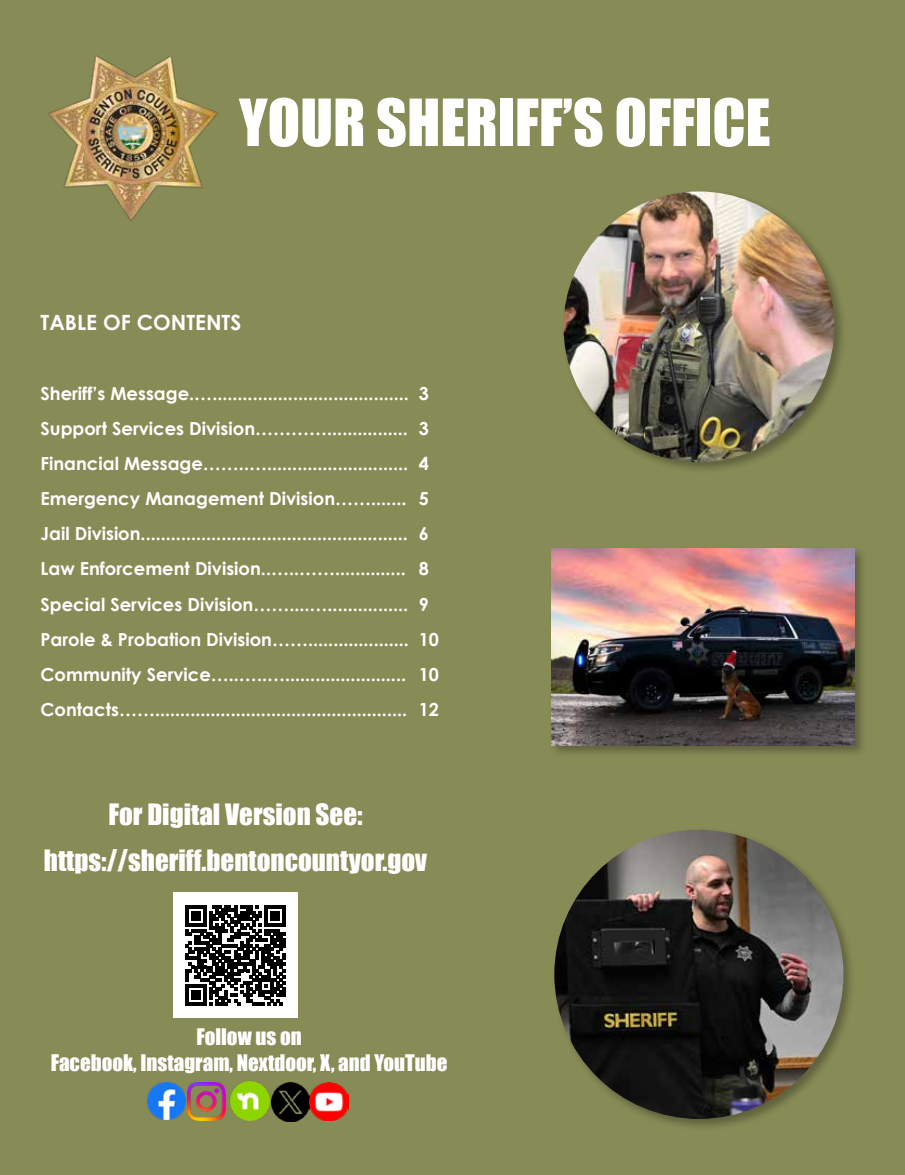
<style>
.page{position:relative;width:905px;height:1175px;background:#fff}
.page>*{position:absolute;margin:0;border:0;box-sizing:border-box;transform-origin:0 0}
.t1{font:60px "Impact";color:#fff}
.t2{font:27px/45.9px "Impact";color:#fff;text-align:center}
.t3{font:21px/25.2px "Impact";color:#fff;text-align:center}
.t4{font:700 21px "Century Gothic";color:#fff}
.t5{font:700 18px/35.1px "Century Gothic";color:#fff}
</style>
<div class="page">
<div style="left:0;top:0;width:904px;height:1174px;background:#878b56"></div>
<div style="left:548px;top:545px;width:318px;height:212px;background:#000;opacity:.3"></div>
<img style="left:551px;top:548px;width:303px;height:197px">
<div style="left:560px;top:189px;width:286px;height:286px;background:#000;opacity:.3"></div>
<img style="left:563px;top:191px;width:271px;height:271px;border-radius:135px">
<div style="left:551px;top:826px;width:305px;height:305px;background:#000;opacity:.3"></div>
<img style="left:554px;top:829px;width:289px;height:289px;border-radius:144px">
<div style="left:173px;top:892px;width:125px;height:126px;background:#fff"></div>
<svg style="left:185px;top:905px;width:101px;height:100px"></svg>
<img style="left:48px;top:55px;width:170px;height:166px">
<img style="left:147px;top:1082px;width:38px;height:38px">
<img style="left:230px;top:1081px;width:40px;height:40px">
<img style="left:188px;top:1083px;width:38px;height:37px">
<img style="left:271px;top:1082px;width:77px;height:39px">
<h1 class="t1" style="left:239px;top:76px;width:533px">YOUR SHERIFF’S OFFICE</h1>
<p class="t4" style="left:40px;top:306px;width:202px">TABLE OF CONTENTS</p>
<p class="t5" style="left:40px;top:375px;width:400px">Sheriff’s Message.…....................................... 3<br>Support Services Division…………................ 3<br>Financial Message……..…............................ 4<br>Emergency Management Division……....... 5<br>Jail Division..................................................... 6<br>Law Enforcement Division..…..…….............. 8<br>Special Services Division……....…................ 9<br>Parole &amp; Probation Division…….................... 10<br>Community Service…..…..…........................ 10<br>Contacts…….................................................. 12</p>
<h2 class="t2" style="left:44px;top:790px;width:384px">For Digital Version See: https://sheriff.bentoncountyor.gov</h2>
<p class="t3" style="left:51px;top:1024px;width:398px">Follow us on<br>Facebook, Instagram, Nextdoor, X, and YouTube</p>
</div>
